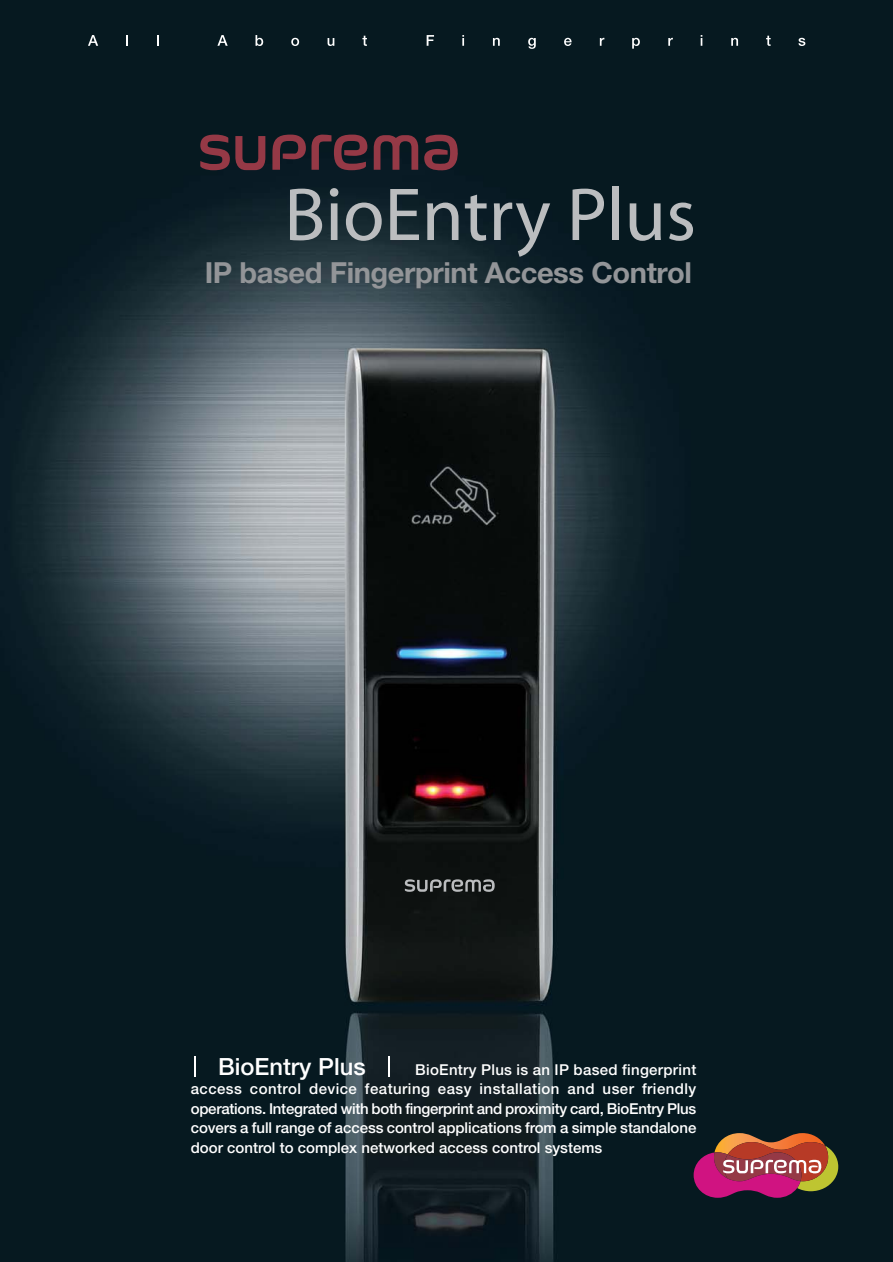
<style>
.page{position:relative;width:893px;height:1262px;background:#fff}
.page>*{position:absolute;margin:0;border:0;box-sizing:border-box;transform-origin:0 0}
.t1{font:700 29.1px "Helvetica Neue";letter-spacing:-.015em;color:#939598}
.t2{font:500 23.7px "Helvetica Neue";color:#fff}
.t3{font:500 15px/19.5px "Helvetica Neue";color:#fff;text-align:justify}
.t4{font:500 15px "Helvetica Neue";letter-spacing:.02em;color:#fff}
</style>
<div class="page">
<img style="left:0;top:0;width:892px;height:1261px">
<svg style="left:693px;top:1133px;width:145px;height:64px;background:#9b474e"></svg>
<svg style="left:88px;top:35px;width:10px;height:11px"></svg>
<svg style="left:126px;top:35px;width:2px;height:11px"></svg>
<svg style="left:217px;top:35px;width:11px;height:11px"></svg>
<svg style="left:255px;top:35px;width:8px;height:11px"></svg>
<svg style="left:291px;top:38px;width:8px;height:8px"></svg>
<svg style="left:327px;top:38px;width:7px;height:8px"></svg>
<svg style="left:362px;top:36px;width:5px;height:10px"></svg>
<svg style="left:426px;top:35px;width:8px;height:11px"></svg>
<svg style="left:462px;top:35px;width:2px;height:11px"></svg>
<svg style="left:493px;top:38px;width:6px;height:8px"></svg>
<svg style="left:528px;top:38px;width:7px;height:11px"></svg>
<svg style="left:564px;top:38px;width:8px;height:8px"></svg>
<svg style="left:600px;top:38px;width:4px;height:8px"></svg>
<svg style="left:632px;top:38px;width:8px;height:11px"></svg>
<svg style="left:668px;top:38px;width:5px;height:8px"></svg>
<svg style="left:700px;top:35px;width:2px;height:11px"></svg>
<svg style="left:731px;top:38px;width:7px;height:8px"></svg>
<svg style="left:766px;top:36px;width:4px;height:10px"></svg>
<svg style="left:798px;top:38px;width:7px;height:8px"></svg>
<svg style="left:405px;top:879px;width:90px;height:13px"></svg>
<hr style="left:194px;top:1056px;width:2px;height:20px;background:#fff">
<svg style="left:388px;top:1056px;width:1px;height:20px"></svg>
<svg style="left:200px;top:135px;width:65px;height:35px;background:#4c2832"></svg>
<svg style="left:272px;top:135px;width:95px;height:35px;background:#492832"></svg>
<svg style="left:374px;top:135px;width:44px;height:35px;background:#502934"></svg>
<svg style="left:424px;top:135px;width:34px;height:36px"></svg>
<svg style="left:290px;top:189px;width:32px;height:51px;background:#6d767b"></svg>
<svg style="left:330px;top:188px;width:8px;height:52px"></svg>
<svg style="left:346px;top:202px;width:35px;height:39px"></svg>
<svg style="left:390px;top:189px;width:29px;height:51px"></svg>
<svg style="left:427px;top:202px;width:31px;height:38px"></svg>
<svg style="left:465px;top:195px;width:21px;height:46px"></svg>
<svg style="left:494px;top:202px;width:56px;height:55px;background:#3c4951"></svg>
<svg style="left:572px;top:189px;width:32px;height:51px;background:#505c61"></svg>
<div style="left:612px;top:186px;width:7px;height:54px;background:#bbbdbf"></div>
<svg style="left:629px;top:203px;width:32px;height:38px"></svg>
<svg style="left:669px;top:202px;width:24px;height:39px"></svg>
<h1 class="t1" style="left:205px;top:262px;width:488px">IP based Fingerprint Access Control</h1>
<h2 class="t2" style="left:218px;top:1057px;width:149px">BioEntry Plus</h2>
<p class="t3" style="left:191px;top:1080px;width:507px">access control device featuring easy installation and user friendly operations. Integrated with both fingerprint and proximity card, BioEntry Plus covers a full range of access control applications from a simple standalone door control to complex networked access control systems</p>
<p class="t4" style="left:415px;top:1063px;width:282px">BioEntry Plus is an IP based fingerprint</p>
</div>
